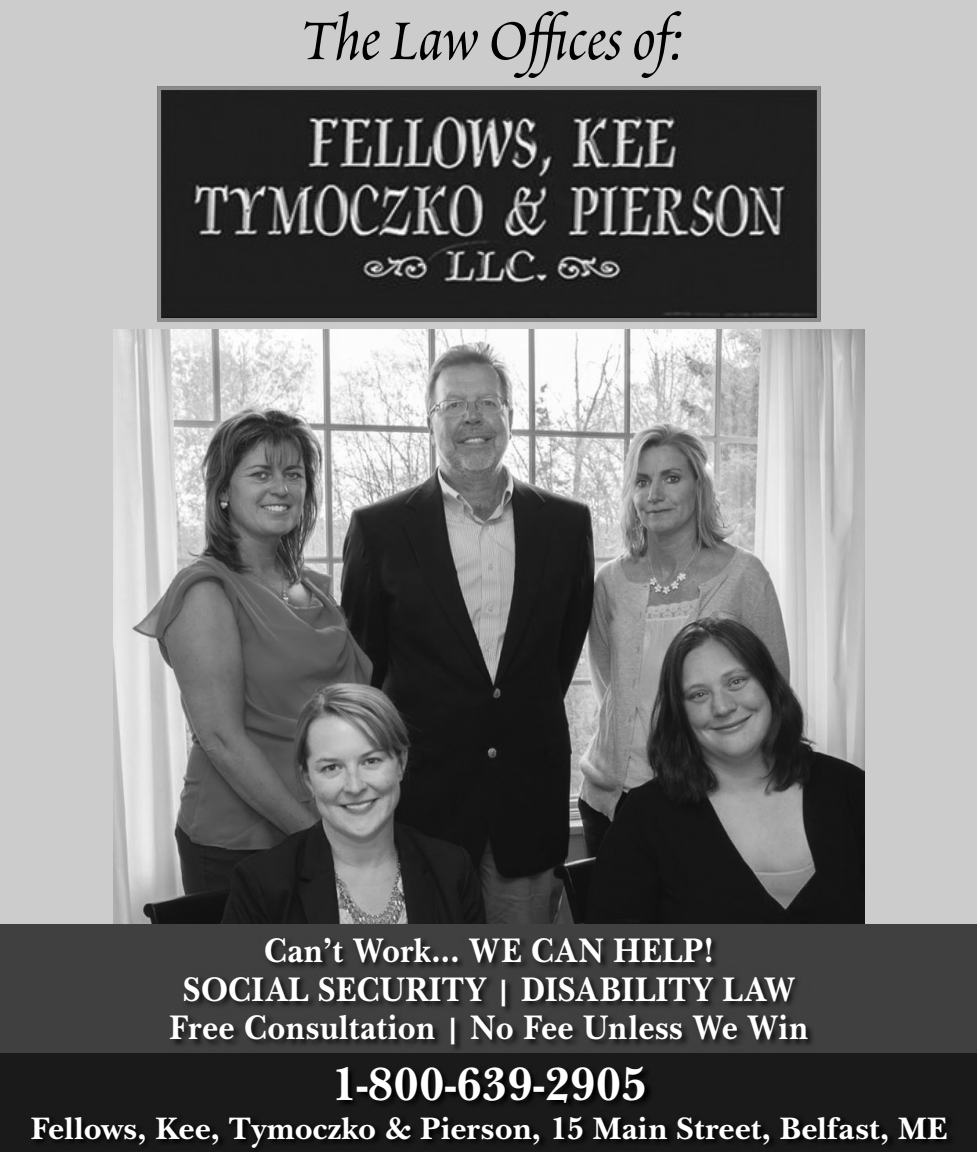
<style>
.page{position:relative;width:977px;height:1152px;background:#fff}
.page>*{position:absolute;margin:0;border:0;box-sizing:border-box;transform-origin:0 0}
.t1{font:72px "Poetica Chancery I";color:#000}
.t2{font:48px "New Baskerville Bold DTC";color:#fff}
.t3{font:35.2px/38.4px "New Baskerville Bold DTC";letter-spacing:.01em;color:#fff;text-align:center;scale:.91 1}
.t4{font:32px "New Baskerville Bold DTC";color:#fff}
.s1{font-size:32px}
</style>
<div class="page">
<div style="left:1px;top:0;width:975px;height:1152px;background:#ccc"></div>
<div style="left:1px;top:1052px;width:975px;height:100px;background:#1a1a1a"></div>
<img style="left:113px;top:329px;width:751px;height:596px">
<svg style="left:1px;top:925px;width:975px;height:128px;background:#3a3a3a"></svg>
<svg style="left:157px;top:86px;width:663px;height:236px;background:#393939"></svg>
<h1 class="t1" style="left:300px;top:7px;width:384px">The Law Offices of:</h1>
<p class="t3" style="left:169px;top:936px;width:703px">Can’t Work... WE CAN HELP!<br>SOCIAL SECURITY <span class="s1">|</span> DISABILITY LAW<br>Free Consultation <span class="s1">|</span> No Fee Unless We Win</p>
<h2 class="t2" style="left:331px;top:1068px;width:317px">1-800-639-2905</h2>
<p class="t4" style="left:31px;top:1117px;width:917px">Fellows, Kee, Tymoczko &amp; Pierson, 15 Main Street, Belfast, ME</p>
</div>
